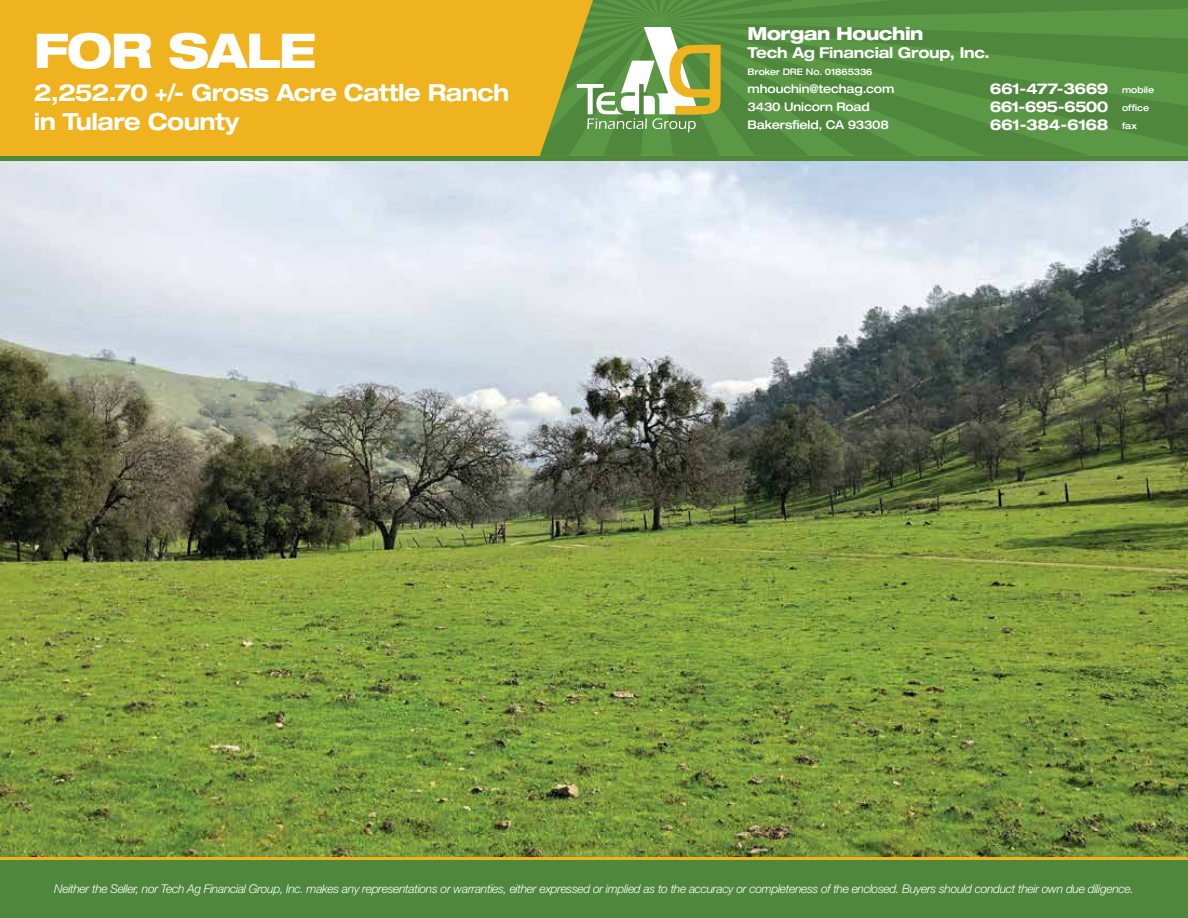
<style>
.page{position:relative;width:1188px;height:918px;background:#fff}
.page>*{position:absolute;margin:0;border:0;box-sizing:border-box;transform-origin:0 0}
.t1{font:800 expanded 48px "Helvetica Neue LT Std";letter-spacing:-.035em;color:#fff;scale:.95 1}
.t2{font:700 expanded 23.7px/28.3px "Helvetica Neue LT Std";letter-spacing:-.025em;color:#fff;scale:.92 1}
.t3{font:800 expanded 18px "Helvetica Neue LT Std";letter-spacing:-.03em;color:#fff;scale:.95 1}
.t4{font:700 expanded 15px/17.7px "Helvetica Neue LT Std";letter-spacing:-.025em;color:#fff;text-align:justify;scale:.95 1}
.t5{font:italic 300 12px "Helvetica Neue LT Std";letter-spacing:-.025em;color:#fff}
.t6{font:500 expanded 12px/17.7px "Helvetica Neue LT Std";letter-spacing:-.01em;color:#fff;scale:.95 1}
.t7{font:500 expanded 9px/17.7px "Helvetica Neue LT Std";color:#fff;scale:.95 1}
</style>
<div class="page">
<img style="left:0;top:160px;width:1188px;height:697px">
<div style="left:0;top:857px;width:1188px;height:61px;background:#4f873d"></div>
<hr style="left:0;top:857px;width:1188px;height:3px;background:#eeb31e">
<div style="left:0;top:0;width:1188px;height:156px;background:#eeb31e"></div>
<svg style="left:540px;top:0;width:648px;height:156px;background:#59903f"></svg>
<hr style="left:0;top:156px;width:1188px;height:4px;background:#4f873d">
<svg style="left:577px;top:27px;width:144px;height:105px;background:#92af6b"></svg>
<h1 class="t1" style="left:34px;top:20px;width:299px">FOR SALE</h1>
<h3 class="t3" style="left:748px;top:22px;width:187px">Morgan Houchin</h3>
<p class="t4" style="left:748px;top:43px;width:256px">Tech Ag Financial Group, Inc.</p>
<p class="t7" style="left:748px;top:63px;width:133px">Broker DRE No. 01865336</p>
<p class="t6" style="left:748px;top:80px;width:156px">mhouchin@techag.com<br>3430 Unicorn Road<br>Bakersfield, CA 93308</p>
<p class="t4" style="left:990px;top:80px;width:127px">661-477-3669<br>661-695-6500<br>661-384-6168</p>
<p class="t7" style="left:1122px;top:81px;width:35px">mobile office fax</p>
<h2 class="t2" style="left:34px;top:78px;width:518px">2,252.70 +/- Gross Acre Cattle Ranch in Tulare County</h2>
<p class="t5" style="left:54px;top:882px;width:1081px">Neither the Seller, nor Tech Ag Financial Group, Inc. makes any representations or warranties, either expressed or implied as to the accuracy or completeness of the enclosed. Buyers should conduct their own due diligence.</p>
</div>
